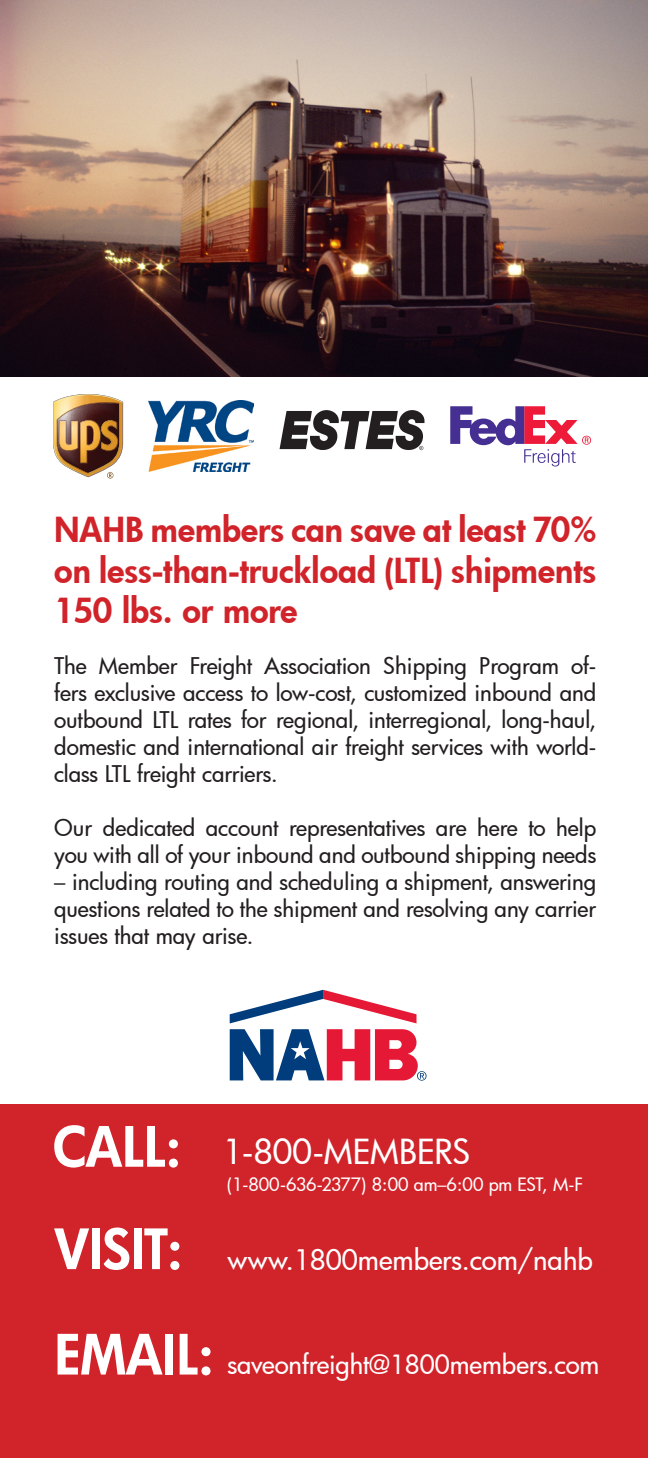
<style>
.page{position:relative;width:648px;height:1458px;background:#fff}
.page>*{position:absolute;margin:0;border:0;box-sizing:border-box;transform-origin:0 0}
.t1{font:800 54px "Futura";color:#fff}
.t2{font:800 33.75px/40.5px "Futura";color:#d1232a;text-align:justify}
.t3{font:500 33.75px "Futura";color:#fff}
.t4{font:500 27.68px "Futura";color:#fff}
.t5{font:500 25.88px "Futura";letter-spacing:-.005em;color:#fff}
.t6{font:500 22.5px/27px "Futura";letter-spacing:-.005em;color:#231f20;text-align:justify}
.t7{font:500 18px "Futura";letter-spacing:-.005em;color:#fff}
.s1{font-weight:800;font-size:54px}
</style>
<div class="page">
<img style="left:0;top:0;width:648px;height:377px">
<img style="left:53px;top:394px;width:70px;height:84px">
<img style="left:149px;top:401px;width:104px;height:70px">
<svg style="left:280px;top:410px;width:144px;height:40px"></svg>
<svg style="left:450px;top:406px;width:141px;height:60px"></svg>
<div style="left:0;top:1105px;width:648px;height:353px;background:#d1232a"></div>
<svg style="left:230px;top:990px;width:187px;height:33px"></svg>
<svg style="left:230px;top:1029px;width:197px;height:52px"></svg>
<h2 class="t2" style="left:54px;top:509px;width:544px">NAHB members can save at least 70% on less-than-truckload (LTL) shipments 150 lbs. or more</h2>
<p class="t6" style="left:54px;top:651px;width:544px">The Member Freight Association Shipping Program of&shy;fers exclusive access to low-cost, customized inbound and outbound LTL rates for regional, interregional, long-haul, domestic and international air freight services with world&shy;class LTL freight carriers.</p>
<p class="t6" style="left:54px;top:813px;width:544px">Our dedicated account representatives are here to help you with all of your inbound and outbound shipping needs</p>
<p class="t6" style="left:54px;top:867px;width:544px">– including routing and scheduling a shipment, answering questions related to the shipment and resolving any carrier issues that may arise.</p>
<h1 class="t1" style="left:53px;top:1110px;width:129px">CALL:</h1>
<h2 class="t3" style="left:223px;top:1129px;width:249px">1-800-MEMBERS</h2>
<p class="t7" style="left:227px;top:1172px;width:358px">(1-800-636-2377) 8:00 am–6:00 pm EST, M-F</p>
<p class="t4" style="left:54px;top:1241px;width:540px"><span class="s1">VISIT:</span> www.1800members.com/nahb</p>
<p class="t5" style="left:54px;top:1347px;width:547px"><span class="s1">EMAIL:</span> saveonfreight@1800members.com</p>
</div>
